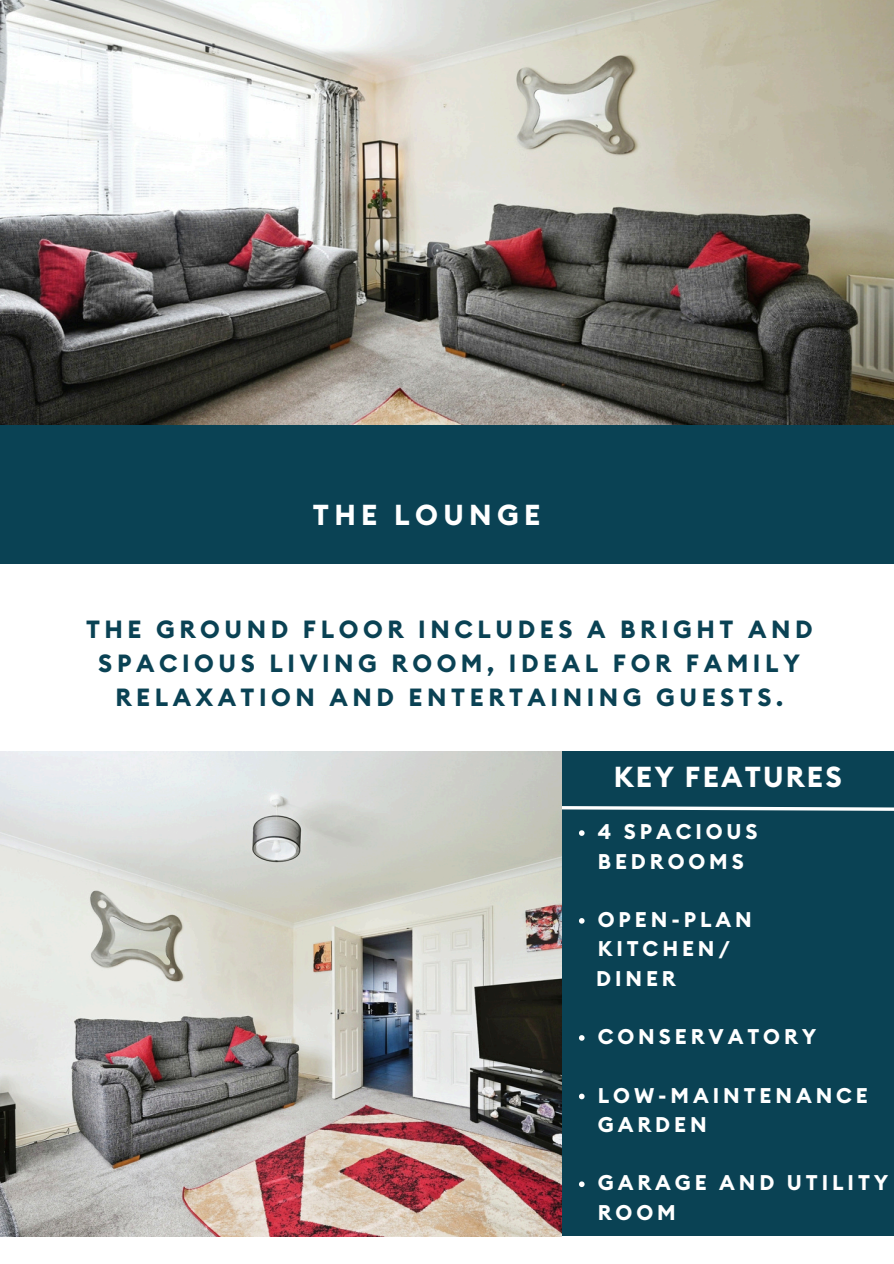
<style>
.page{position:relative;width:894px;height:1264px;background:#fff}
.page>*{position:absolute;margin:0;border:0;box-sizing:border-box;transform-origin:0 0}
.t1{font:700 28.5px "Euclid Circular B";letter-spacing:.075em;color:#fff}
.t2{font:700 28.5px "Euclid Circular B";letter-spacing:.185em;color:#fff}
.t3{font:700 24.6px/33.9px "Euclid Circular B";letter-spacing:.185em;color:#0a4254;text-align:center}
.t4{font:700 21px/29.2px "Euclid Circular B";letter-spacing:.185em;color:#fff}
</style>
<div class="page">
<img style="left:0;top:0;width:893px;height:425px">
<div style="left:0;top:425px;width:893px;height:139px;background:#0a4254"></div>
<div style="left:555px;top:751px;width:338px;height:485px;background:#0a4254"></div>
<svg style="left:561px;top:804px;width:332px;height:8px"></svg>
<img style="left:0;top:751px;width:561px;height:485px">
<svg style="left:579px;top:830px;width:5px;height:5px"></svg>
<svg style="left:579px;top:918px;width:5px;height:5px"></svg>
<svg style="left:579px;top:1035px;width:5px;height:5px"></svg>
<svg style="left:579px;top:1093px;width:5px;height:6px"></svg>
<svg style="left:579px;top:1181px;width:5px;height:5px"></svg>
<h2 class="t2" style="left:313px;top:502px;width:229px">THE LOUNGE</h2>
<p class="t3" style="left:86px;top:613px;width:727px">THE GROUND FLOOR INCLUDES A BRIGHT AND<br>SPACIOUS LIVING ROOM, IDEAL FOR FAMILY<br>RELAXATION AND ENTERTAINING GUESTS.</p>
<p class="t1" style="left:613px;top:764px;width:229px">KEY FEATURES</p>
<h1 class="t4" style="left:597px;top:818px;width:161px">4 SPACIOUS<br>BEDROOMS</h1>
<p class="t4" style="left:597px;top:906px;width:156px">OPEN-PLAN<br>KITCHEN/</p>
<p class="t4" style="left:596px;top:964px;width:81px">DINER</p>
<h3 class="t4" style="left:597px;top:1023px;width:220px">CONSERVATORY</h3>
<p class="t4" style="left:597px;top:1081px;width:271px">LOW-MAINTENANCE<br>GARDEN</p>
<p class="t4" style="left:597px;top:1169px;width:292px">GARAGE AND UTILITY<br>ROOM</p>
</div>
